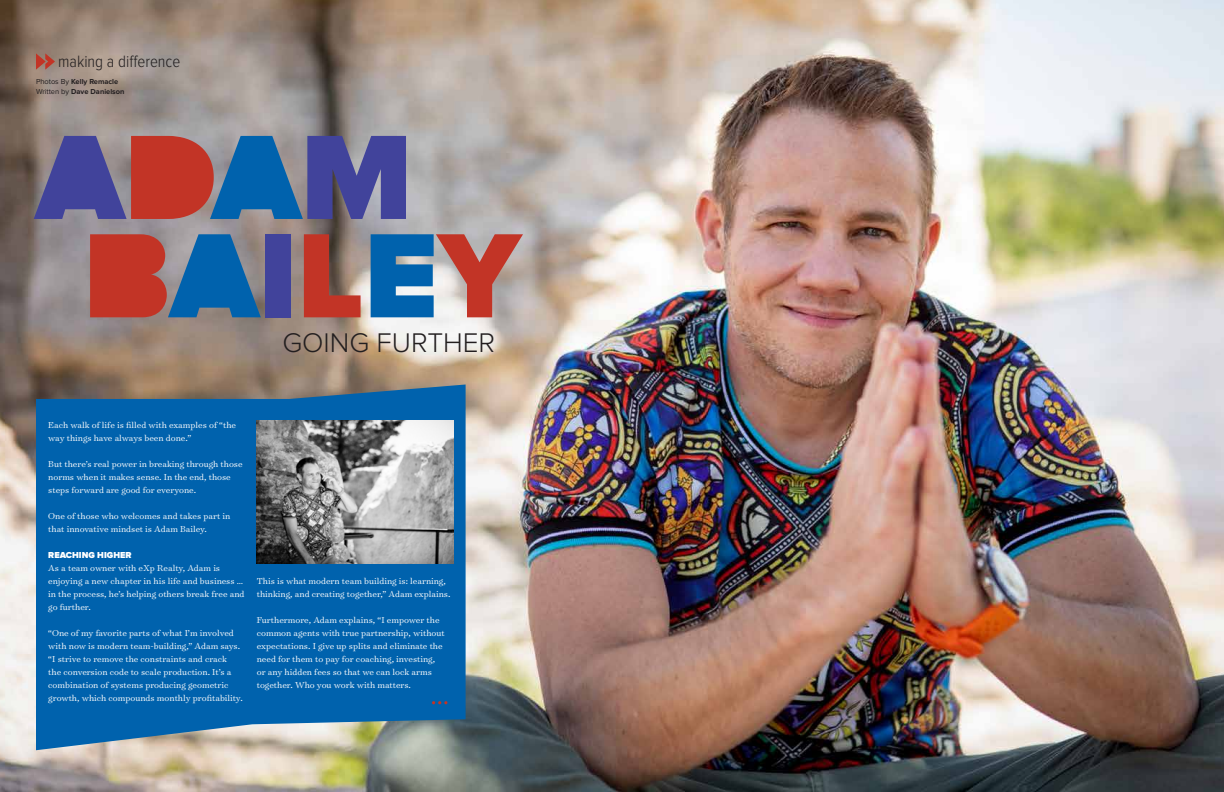
<style>
.page{position:relative;width:1224px;height:792px;background:#fff}
.page>*{position:absolute;margin:0;border:0;box-sizing:border-box;transform-origin:0 0}
.t1{font:900 124.5px "Proxima Nova";color:#c23426}
.t2{font:900 124.5px "Proxima Nova";color:#41439b}
.t3{font:300 28px "Proxima Nova";color:#231f20}
.t4{font:300 17px "Proxima Nova Cond";color:#231f20}
.t5{font:300 9.8px/13px "Surveyor Text";color:#fff}
.t6{font:900 9px "Proxima Nova";color:#fff}
.t7{font:700 7.5px/10px "Proxima Nova";color:#231f20}
.s1{font-weight:400}
.s2{color:#c23426}
.s3{color:#0062ad}
.s4{color:#41439b}
</style>
<div class="page">
<img style="left:0;top:0;width:1224px;height:792px">
<svg style="left:66px;top:150px;width:30px;height:45px"></svg>
<svg style="left:202px;top:252px;width:30px;height:44px"></svg>
<svg style="left:242px;top:150px;width:30px;height:45px"></svg>
<svg style="left:146px;top:150px;width:56px;height:57px;background:#bb4439"></svg>
<svg style="left:107px;top:241px;width:47px;height:66px;background:#bb4034"></svg>
<svg style="left:36px;top:385px;width:430px;height:365px;background:#1168a9"></svg>
<svg style="left:36px;top:53px;width:19px;height:17px"></svg>
<img style="left:257px;top:420px;width:196px;height:144px">
<svg style="left:432px;top:701px;width:15px;height:3px"></svg>
<h3 class="t4" style="left:58px;top:53px;width:124px">making a difference</h3>
<p class="t7" style="left:36px;top:77px;width:90px"><span class="s1">Photos By</span> Kelly Remacle<br><span class="s1">Written by</span> Dave Danielson</p>
<h1 class="t2" style="left:36px;top:121px;width:378px">A<span class="s2">D</span><span class="s3">A</span>M</h1>
<h1 class="t1" style="left:83px;top:219px;width:439px">B<span class="s3">A</span><span class="s4">I</span>L<span class="s3">E</span>Y</h1>
<h2 class="t3" style="left:282px;top:330px;width:214px">GOING FURTHER</h2>
<p class="t5" style="left:48px;top:418px;width:189px">Each walk of life is filled with examples of “the way things have always been done.”</p>
<p class="t5" style="left:48px;top:457px;width:196px">But there’s real power in breaking through those norms when it makes sense. In the end, those steps forward are good for everyone.</p>
<p class="t5" style="left:48px;top:509px;width:183px">One of those who welcomes and takes part in that innovative mindset is Adam Bailey.</p>
<p class="t6" style="left:48px;top:551px;width:85px">REACHING HIGHER</p>
<p class="t5" style="left:48px;top:561px;width:198px">As a team owner with eXp Realty, Adam is enjoying a new chapter in his life and business … in the process, he’s helping others break free and go further.</p>
<p class="t5" style="left:48px;top:626px;width:196px">“One of my favorite parts of what I’m involved with now is modern team-building,” Adam says. “I strive to remove the constraints and crack<br>the conversion code to scale production. It’s a combination of systems producing geometric growth, which compounds monthly profitability.</p>
<p class="t5" style="left:257px;top:574px;width:195px">This is what modern team building is: learning, thinking, and creating together,” Adam explains.</p>
<p class="t5" style="left:257px;top:613px;width:190px">Furthermore, Adam explains, “I empower the common agents with true partnership, without expectations. I give up splits and eliminate the need for them to pay for coaching, investing, or any hidden fees so that we can lock arms together. Who you work with matters.</p>
</div>
